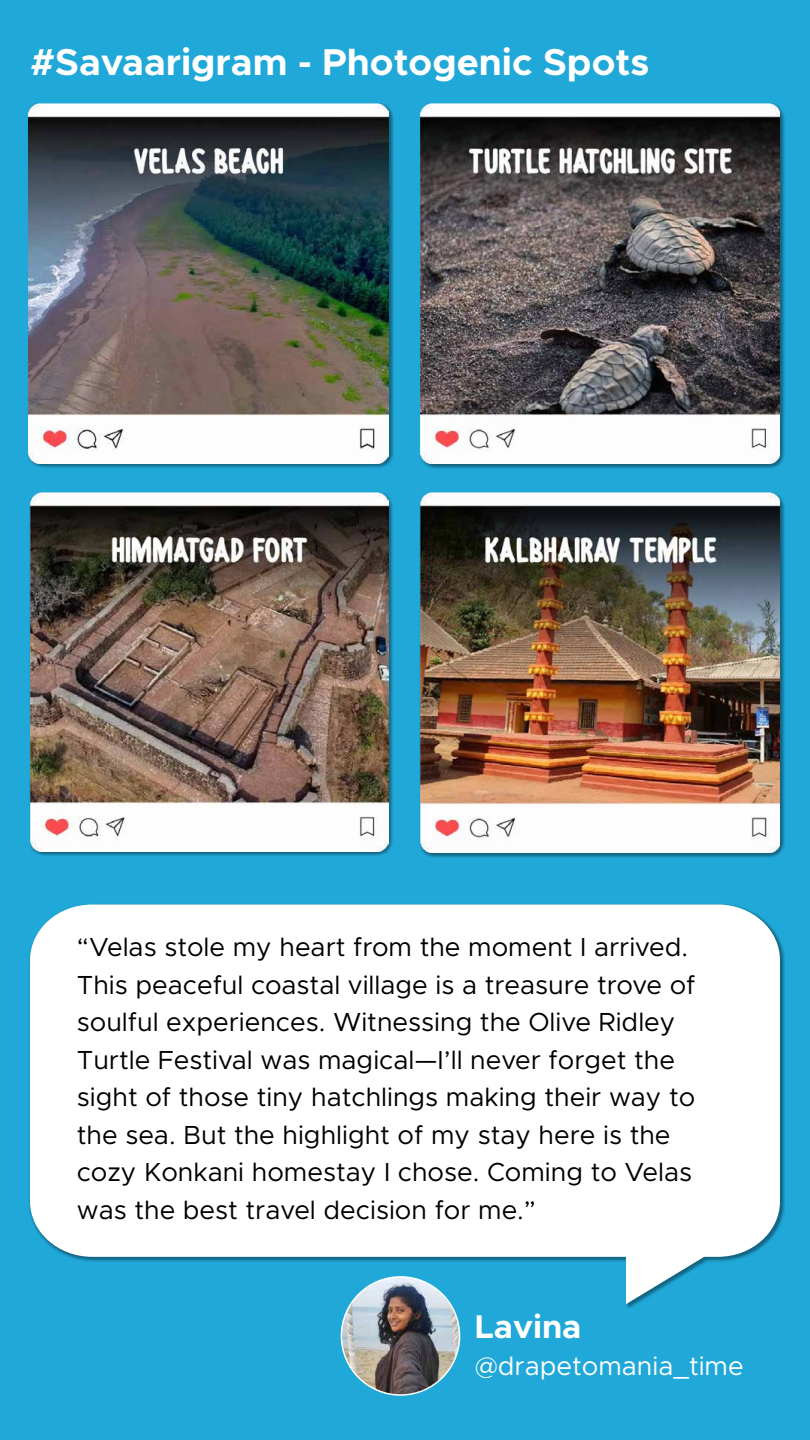
<style>
.page{position:relative;width:810px;height:1440px;background:#20a8d9}
.page>*{position:absolute;margin:0;border:0;box-sizing:border-box;transform-origin:0 0}
.t1{font:700 37.5px "Metropolis";color:#fff}
.t2{font:700 33px "Metropolis";color:#fff}
.t3{font:26.25px/37.5px "Metropolis";color:#000}
.t4{font:26.25px "Metropolis";color:#fff}
</style>
<div class="page">
<div style="left:420px;top:103px;width:366px;height:366px;background:#000;opacity:.4"></div>
<img style="left:420px;top:104px;width:360px;height:359px">
<div style="left:29px;top:492px;width:365px;height:364px;background:#000;opacity:.4"></div>
<img style="left:30px;top:493px;width:358px;height:358px">
<div style="left:419px;top:492px;width:366px;height:366px;background:#000;opacity:.4"></div>
<img style="left:420px;top:493px;width:360px;height:359px">
<div style="left:28px;top:103px;width:366px;height:366px;background:#000;opacity:.4"></div>
<img style="left:29px;top:104px;width:360px;height:359px">
<div style="left:28px;top:903px;width:757px;height:406px;background:#000;opacity:.4"></div>
<svg style="left:30px;top:904px;width:750px;height:400px;background:#e4f4f9"></svg>
<img style="left:341px;top:1277px;width:119px;height:118px;border-radius:59px">
<div style="left:341px;top:1276px;width:119px;height:120px;border:2px solid #fff;border-radius:50%"></div>
<h1 class="t1" style="left:30px;top:38px;width:621px">#Savaarigram - Photogenic Spots</h1>
<p class="t3" style="left:77px;top:928px;width:620px">“Velas stole my heart from the moment I arrived.<br>This peaceful coastal village is a treasure trove of soulful experiences. Witnessing the Olive Ridley Turtle Festival was magical—I’ll never forget the sight of those tiny hatchlings making their way to the sea. But the highlight of my stay here is the cozy Konkani homestay I chose. Coming to Velas was the best travel decision for me.”</p>
<p class="t2" style="left:475px;top:1305px;width:108px">Lavina</p>
<p class="t4" style="left:475px;top:1350px;width:270px">@drapetomania_time</p>
</div>
